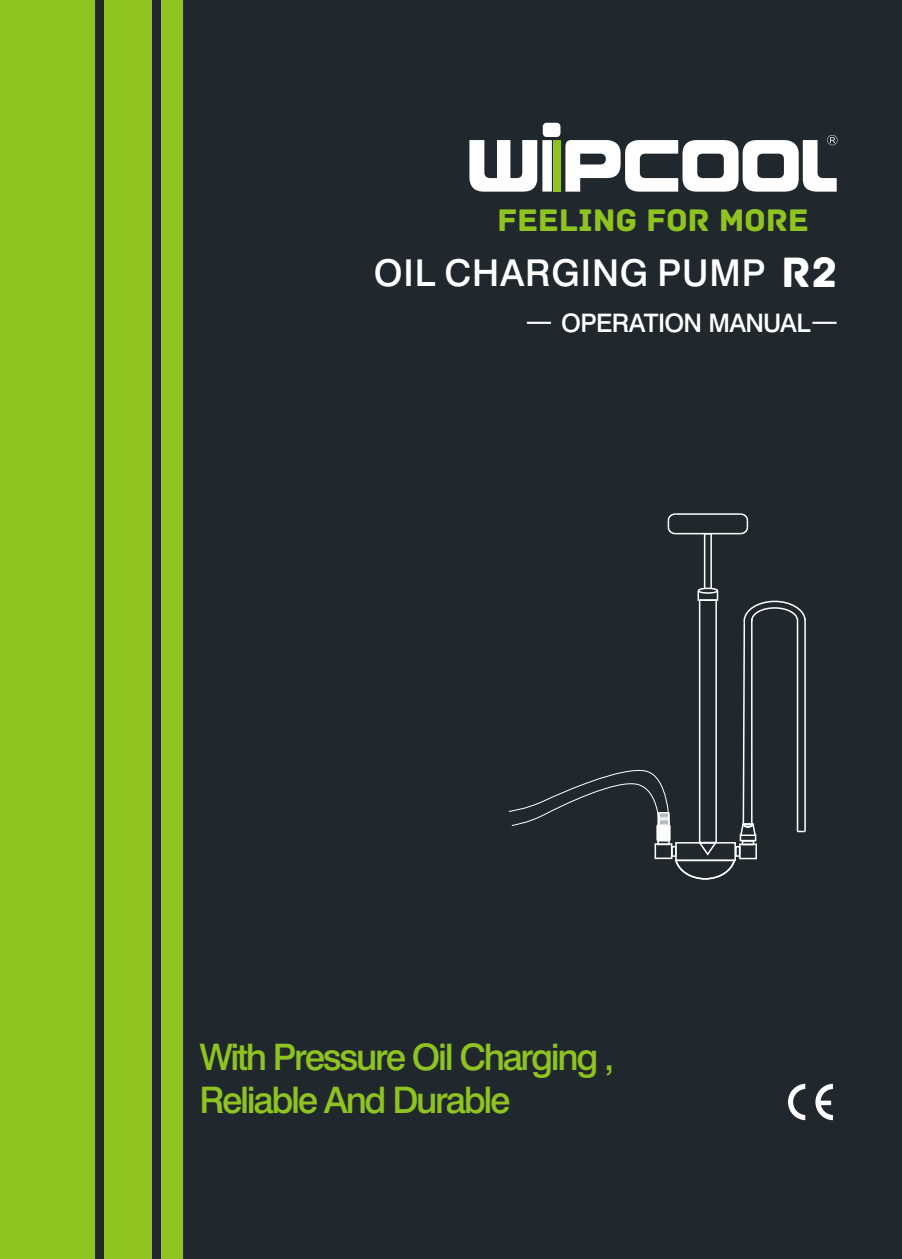
<style>
.page{position:relative;width:902px;height:1259px;background:#fff}
.page>*{position:absolute;margin:0;border:0;box-sizing:border-box;transform-origin:0 0}
.t1{font:500 36.9px "Swiss 721 BT";letter-spacing:.025em;color:#fff}
.t2{font:500 36.6px/43.8px "Swiss 721 BT";letter-spacing:-.065em;color:#8ec320}
.t3{font:32.7px "Archive";letter-spacing:-.01em;color:#8ec320}
.t4{font:500 25.5px "Swiss 721 BT";letter-spacing:-.03em;color:#fff}
.s1{font-family:"Archive";font-weight:400;font-size:44.7px}
</style>
<div class="page">
<div style="left:0;top:0;width:901px;height:1259px;background:#20282e"></div>
<div style="left:104px;top:0;width:47px;height:1259px;background:#8ec320"></div>
<div style="left:161px;top:0;width:22px;height:1259px;background:#8ec320"></div>
<div style="left:0;top:0;width:94px;height:1259px;background:#8ec320"></div>
<hr style="left:527px;top:322px;width:24px;height:2px;background:#fff">
<svg style="left:469px;top:123px;width:368px;height:69px"></svg>
<hr style="left:812px;top:322px;width:24px;height:2px;background:#fff">
<svg style="left:788px;top:1083px;width:44px;height:37px"></svg>
<hr style="left:675px;top:533px;width:65px;height:1px;background:#fff">
<svg style="left:738px;top:513px;width:10px;height:22px"></svg>
<hr style="left:675px;top:513px;width:65px;height:2px;background:#fff">
<svg style="left:667px;top:513px;width:9px;height:22px"></svg>
<div style="left:703px;top:533px;width:8px;height:56px;border:1px solid #fff"></div>
<div style="left:697px;top:587px;width:21px;height:7px;border:1px solid #fff;border-radius:50%"></div>
<div style="left:697px;top:590px;width:21px;height:11px;border:1px solid #fff"></div>
<svg style="left:508px;top:600px;width:298px;height:280px"></svg>
<p class="t3" style="left:497px;top:206px;width:313px">FEELING FOR MORE</p>
<p class="t1" style="left:374px;top:258px;width:464px">OIL CHARGING PUMP <span class="s1">R2</span></p>
<p class="t4" style="left:561px;top:312px;width:251px">OPERATION MANUAL</p>
<p class="t2" style="left:199px;top:1038px;width:416px">With Pressure Oil Charging ,<br>Reliable And Durable</p>
</div>
